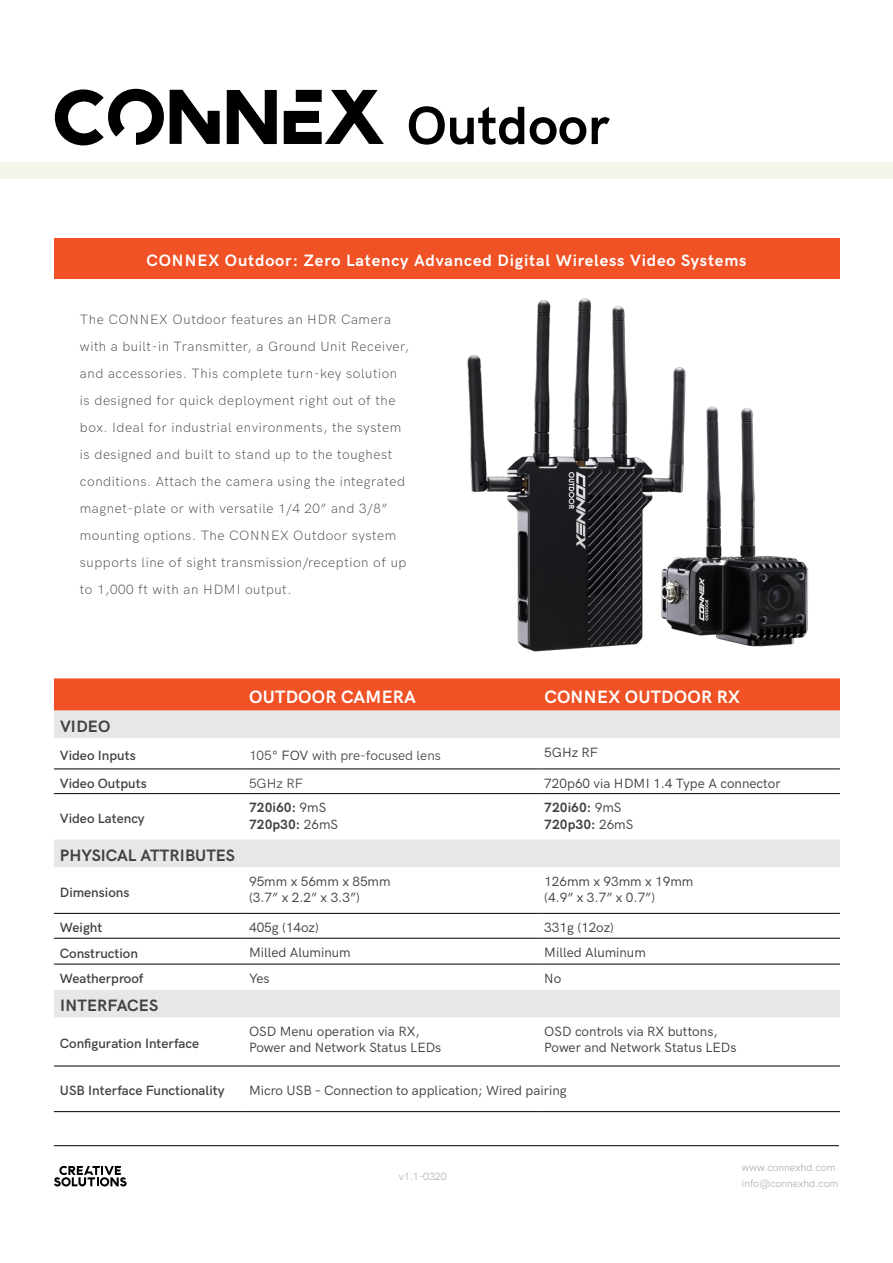
<style>
.page{position:relative;width:893px;height:1263px;background:#fff}
.page>*{position:absolute;margin:0;border:0;box-sizing:border-box;transform-origin:0 0}
.t1{font:700 54px "HK Grotesk Pro";color:#000}
.t2{font:700 18px "HK Grotesk Pro";letter-spacing:.01em;color:#fff}
.t3{font:700 16.5px "HK Grotesk Pro";letter-spacing:.05em;color:#fff}
.t4{font:700 16.5px "HK Grotesk Pro";letter-spacing:.005em;color:#414042}
.t5{font:300 13.5px/27px "HK Grotesk Pro";letter-spacing:.04em;color:#414042}
.t6{font:13.5px/16.2px "HK Grotesk Pro";color:#414042}
.t7{font:600 13.5px "HK Grotesk Pro";color:#414042}
.t8{font:700 13.5px/16.2px "HK Grotesk Pro";color:#414042}
.t9{font:13.5px "HK Grotesk Pro";color:#414042}
.t10{font:300 10.5px/16.5px "HK Grotesk Pro";color:#939598}
.s1{font-style:inherit}
.s2{font-weight:400}
</style>
<div class="page">
<hr style="left:54px;top:1145px;width:785px;height:1px;background:#000">
<svg style="left:54px;top:1165px;width:73px;height:21px"></svg>
<div style="left:55px;top:238px;width:785px;height:41px;background:#f05125"></div>
<div style="left:54px;top:678px;width:786px;height:33px;background:#f05125"></div>
<svg style="left:54px;top:711px;width:786px;height:306px"></svg>
<svg style="left:54px;top:914px;width:786px;height:76px"></svg>
<hr style="left:54px;top:769px;width:189px;height:1px;background:#000">
<hr style="left:243px;top:769px;width:295px;height:1px;background:#000">
<hr style="left:538px;top:769px;width:302px;height:1px;background:#000">
<hr style="left:54px;top:793px;width:189px;height:1px;background:#000">
<hr style="left:243px;top:793px;width:295px;height:1px;background:#000">
<hr style="left:538px;top:793px;width:302px;height:1px;background:#000">
<hr style="left:54px;top:913px;width:189px;height:1px;background:#000">
<hr style="left:243px;top:913px;width:295px;height:1px;background:#000">
<hr style="left:538px;top:913px;width:302px;height:1px;background:#000">
<hr style="left:54px;top:938px;width:189px;height:1px;background:#000">
<hr style="left:243px;top:938px;width:295px;height:1px;background:#000">
<hr style="left:538px;top:938px;width:302px;height:1px;background:#000">
<hr style="left:54px;top:1066px;width:189px;height:1px;background:#000">
<hr style="left:243px;top:1066px;width:295px;height:1px;background:#000">
<hr style="left:538px;top:1066px;width:302px;height:1px;background:#000">
<hr style="left:54px;top:1111px;width:189px;height:1px;background:#000">
<hr style="left:243px;top:1111px;width:295px;height:1px;background:#000">
<hr style="left:538px;top:1111px;width:302px;height:1px;background:#000">
<hr style="left:54px;top:964px;width:189px;height:1px;background:#000">
<hr style="left:243px;top:964px;width:295px;height:1px;background:#000">
<hr style="left:538px;top:964px;width:302px;height:1px;background:#000">
<img style="left:467px;top:298px;width:342px;height:354px">
<div style="left:0;top:162px;width:893px;height:16px;background:#f5f4ea"></div>
<svg style="left:170px;top:90px;width:50px;height:54px"></svg>
<svg style="left:227px;top:90px;width:50px;height:54px"></svg>
<svg style="left:284px;top:90px;width:100px;height:54px"></svg>
<svg style="left:55px;top:89px;width:109px;height:56px"></svg>
<h1 class="t1" style="left:407px;top:83px;width:204px">Outdoor</h1>
<p class="t3" style="left:146px;top:247px;width:602px">CONNEX Outdoor: Zero Latency Advanced Digital Wireless Video Systems</p>
<p class="t5" style="left:80px;top:305px;width:331px">The CONNEX Outdoor features an HDR Camera with a built-in Transmitter, a Ground Unit Receiver, and accessories. This complete turn-key solution is designed for quick deployment right out of the box. Ideal for industrial environments, the system is designed and built to stand up to the toughest conditions. Attach the camera using the integrated magnet-plate or with versatile 1/4 20” and 3/8” mounting options. The CONNEX Outdoor system supports line of sight transmission/reception of up to 1,000 ft with an HDMI output.</p>
<h2 class="t2" style="left:249px;top:682px;width:168px">OUTDOOR CAMERA</h2>
<h2 class="t2" style="left:544px;top:682px;width:197px">CONNEX OUTDOOR RX</h2>
<p class="t4" style="left:60px;top:713px;width:52px">VIDEO</p>
<p class="t7" style="left:60px;top:744px;width:77px">Video Inputs</p>
<p class="t9" style="left:249px;top:745px;width:193px">105<span class="s1">° FOV</span> with pre-focused lens</p>
<p class="t6" style="left:544px;top:743px;width:55px">5GHz RF</p>
<p class="t7" style="left:60px;top:772px;width:88px">Video Outputs</p>
<p class="t9" style="left:249px;top:772px;width:55px">5GHz RF</p>
<p class="t6" style="left:544px;top:774px;width:238px">720p60 via HDMI 1.4 Type A connector</p>
<p class="t7" style="left:60px;top:808px;width:86px">Video Latency</p>
<p class="t8" style="left:249px;top:798px;width:91px">720i60: <span class="s2">9mS<br></span>720p30: <span class="s2">26mS</span></p>
<p class="t8" style="left:544px;top:798px;width:91px">720i60: <span class="s2">9mS<br></span>720p30: <span class="s2">26mS</span></p>
<p class="t4" style="left:60px;top:842px;width:177px">PHYSICAL ATTRIBUTES</p>
<p class="t7" style="left:60px;top:881px;width:71px">Dimensions</p>
<p class="t6" style="left:249px;top:872px;width:143px">95mm x 56mm x 85mm (3.7” x 2.2” x 3.3”)</p>
<p class="t6" style="left:544px;top:872px;width:151px">126mm x 93mm x 19mm (4.9” x 3.7” x 0.7”)</p>
<p class="t7" style="left:60px;top:917px;width:44px">Weight</p>
<p class="t6" style="left:249px;top:918px;width:71px">405g (14oz)</p>
<p class="t6" style="left:544px;top:918px;width:71px">331g (12oz)</p>
<p class="t7" style="left:60px;top:942px;width:80px">Construction</p>
<p class="t6" style="left:249px;top:943px;width:103px">Milled Aluminum</p>
<p class="t6" style="left:544px;top:943px;width:103px">Milled Aluminum</p>
<p class="t7" style="left:60px;top:968px;width:85px">Weatherproof</p>
<p class="t6" style="left:249px;top:969px;width:22px">Yes</p>
<p class="t6" style="left:544px;top:969px;width:18px">No</p>
<p class="t4" style="left:60px;top:993px;width:100px">INTERFACES</p>
<p class="t7" style="left:60px;top:1033px;width:141px">Configuration Interface</p>
<p class="t6" style="left:249px;top:1022px;width:194px">OSD Menu operation via RX,<br>Power and Network Status LEDs</p>
<p class="t6" style="left:544px;top:1022px;width:194px">OSD controls via RX buttons,<br>Power and Network Status LEDs</p>
<p class="t7" style="left:60px;top:1080px;width:166px">USB Interface Functionality</p>
<p class="t6" style="left:249px;top:1081px;width:319px">Micro USB – Connection to application; Wired pairing</p>
<p class="t10" style="left:399px;top:1167px;width:49px">v1.1-0320</p>
<p class="t10" style="left:742px;top:1158px;width:98px">www.connexhd.com info@connexhd.com</p>
</div>
